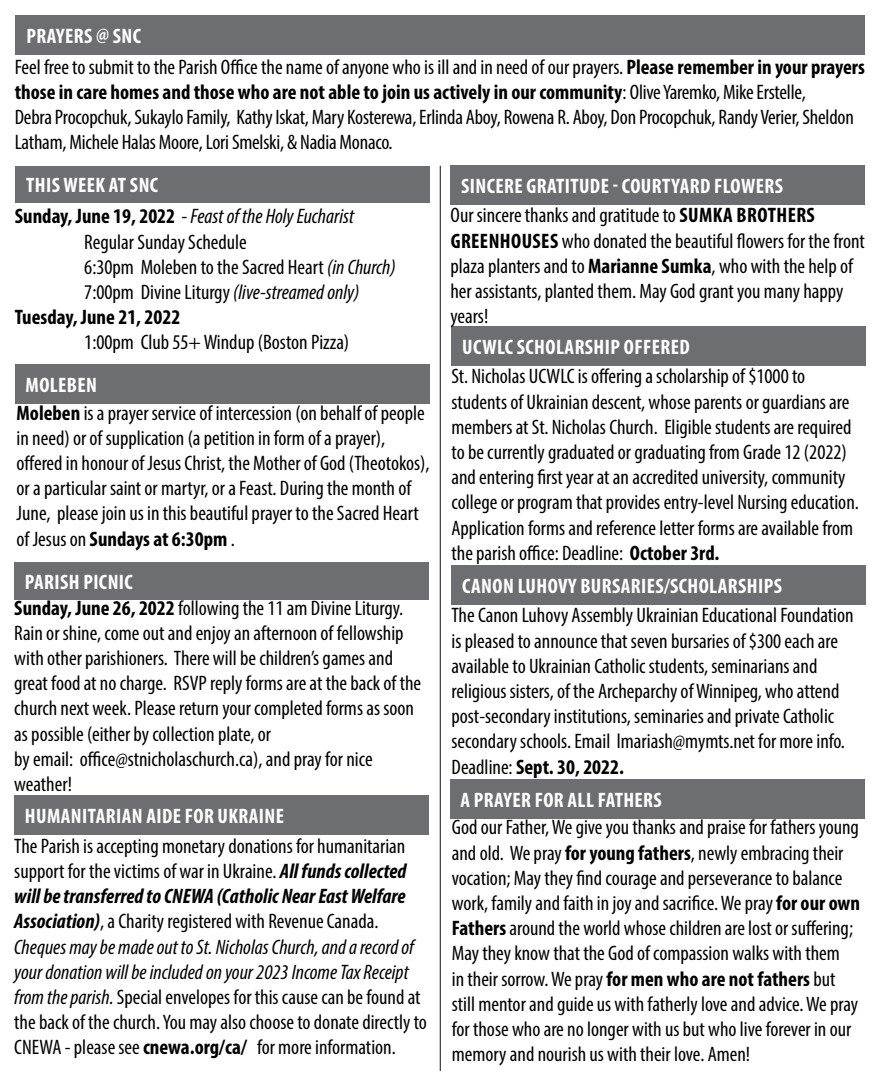
<style>
.page{position:relative;width:882px;height:1071px;background:#fff}
.page>*{position:absolute;margin:0;border:0;box-sizing:border-box;transform-origin:0 0}
.t1{font:condensed 21px/25.2px "Myriad Pro";color:#000}
.t2{font:700 condensed 21px/29.1px "Myriad Pro";letter-spacing:.02em;color:#fff}
.t3{font:italic condensed 21px/31.2px "Myriad Pro";color:#000}
.t4{font:700 condensed 21px "Myriad Pro";color:#000}
.s1{font-weight:700}
.s2{font-weight:700;font-style:normal;color:#fff}
.s3{font-weight:700;font-style:normal}
.s4{font-style:italic}
.s5{font-weight:700;color:#fff}
.s6{font-weight:700;font-style:italic}
.s7{font-weight:400;color:#000}
.s8{color:#000}
</style>
<div class="page">
<div style="left:16px;top:16px;width:849px;height:39px;background:#6d6e71"></div>
<hr style="left:440px;top:166px;width:1px;height:905px;background:#240d0d">
<div style="left:15px;top:166px;width:415px;height:37px;background:#6d6e71"></div>
<div style="left:14px;top:796px;width:415px;height:39px;background:#6d6e71"></div>
<div style="left:15px;top:365px;width:415px;height:39px;background:#6d6e71"></div>
<div style="left:452px;top:327px;width:414px;height:39px;background:#6d6e71"></div>
<div style="left:452px;top:566px;width:414px;height:39px;background:#6d6e71"></div>
<div style="left:14px;top:562px;width:415px;height:38px;background:#6d6e71"></div>
<div style="left:450px;top:166px;width:415px;height:39px;background:#6d6e71"></div>
<div style="left:450px;top:780px;width:414px;height:39px;background:#6d6e71"></div>
<p class="t2" style="left:26px;top:21px;width:116px">PRAYERS @ SNC</p>
<p class="t1" style="left:15px;top:54px;width:852px">Feel free to submit to the Parish Office the name of anyone who is ill and in need of our prayers. <span class="s1">Please remember in your prayers those in care homes and those who are not able to join us actively in our community</span>: Olive Yaremko, Mike Erstelle,<br>Debra Procopchuk, Sukaylo Family, Kathy Iskat, Mary Kosterewa, Erlinda Aboy, Rowena R. Aboy, Don Procopchuk, Randy Verier, Sheldon Latham, Michele Halas Moore, Lori Smelski, &amp; Nadia Monaco.</p>
<p class="t3" style="left:15px;top:169px;width:341px;text-indent:12px"><span class="s2">THIS WEEK AT SNC<br></span><span class="s3">Sunday, June 19, 2022</span> - Feast of the Holy Eucharist</p>
<p class="t1" style="left:84px;top:229px;width:164px">Regular Sunday Schedule</p>
<p class="t1" style="left:84px;top:254px;width:313px">6:30pm Moleben to the Sacred Heart <span class="s4">(in Church)</span></p>
<p class="t1" style="left:84px;top:279px;width:277px">7:00pm Divine Liturgy <span class="s4">(live-streamed only)</span></p>
<p class="t4" style="left:15px;top:304px;width:167px">Tuesday, June 21, 2022</p>
<p class="t1" style="left:84px;top:330px;width:267px">1:00pm Club 55+ Windup (Boston Pizza)</p>
<p class="t1" style="left:17px;top:371px;width:410px;line-height:27.3px;text-indent:9px"><span class="s5">MOLEBEN<br></span><span class="s1">Moleben</span> is a prayer service of intercession (on behalf of people</p>
<p class="t1" style="left:17px;top:425px;width:415px">in need) or of supplication (a petition in form of a prayer), offered in honour of Jesus Christ, the Mother of God (Theotokos), or a particular saint or martyr, or a Feast. During the month of June, please join us in this beautiful prayer to the Sacred Heart of Jesus on <span class="s1">Sundays at 6:30pm</span> .</p>
<p class="t1" style="left:14px;top:569px;width:408px;text-indent:11px"><span class="s5">PARISH PICNIC<br></span><span class="s1">Sunday, June 26, 2022</span> following the 11 am Divine Liturgy.<br>Rain or shine, come out and enjoy an afternoon of fellowship with other parishioners. There will be children’s games and great food at no charge. RSVP reply forms are at the back of the church next week. Please return your completed forms as soon as possible (either by collection plate, or<br>by email: office@stnicholaschurch.ca), and pray for nice weather!</p>
<p class="t2" style="left:25px;top:801px;width:261px">HUMANITARIAN AIDE FOR UKRAINE</p>
<p class="t1" style="left:14px;top:833px;width:414px">The Parish is accepting monetary donations for humanitarian support for the victims of war in Ukraine. <span class="s6">All funds collected will be transferred to CNEWA (Catholic Near East Welfare Association)</span>, a Charity registered with Revenue Canada.<br><span class="s4">Cheques may be made out to St. Nicholas Church, and a record of your donation will be included on your 2023 Income Tax Receipt from the parish.</span> Special envelopes for this cause can be found at the back of the church. You may also choose to donate directly to CNEWA - please see <span class="s1">cnewa.org/ca/</span> for more information.</p>
<p class="t2" style="left:450px;top:171px;width:366px;text-indent:11px">SINCERE GRATITUDE - COURTYARD FLOWERS<br><span class="s7">Our sincere thanks and gratitude to</span> <span class="s8">SUMKA BROTHERS</span></p>
<p class="t1" style="left:450px;top:228px;width:416px"><span class="s1">GREENHOUSES</span> who donated the beautiful flowers for the front plaza planters and to <span class="s1">Marianne Sumka</span>, who with the help of her assistants, planted them. May God grant you many happy years!</p>
<p class="t2" style="left:462px;top:332px;width:229px">UCWLC SCHOLARSHIP OFFERED</p>
<p class="t1" style="left:451px;top:364px;width:409px">St. Nicholas UCWLC is offering a scholarship of $1000 to students of Ukrainian descent, whose parents or guardians are members at St. Nicholas Church. Eligible students are required to be currently graduated or graduating from Grade 12 (2022) and entering first year at an accredited university, community college or program that provides entry-level Nursing education.<br>Application forms and reference letter forms are available from the parish office: Deadline: <span class="s1">October 3rd.</span></p>
<p class="t2" style="left:462px;top:571px;width:321px">CANON LUHOVY BURSARIES/SCHOLARSHIPS</p>
<p class="t1" style="left:451px;top:603px;width:404px">The Canon Luhovy Assembly Ukrainian Educational Foundation is pleased to announce that seven bursaries of $300 each are available to Ukrainian Catholic students, seminarians and religious sisters, of the Archeparchy of Winnipeg, who attend post-secondary institutions, seminaries and private Catholic secondary schools. Email lmariash@mymts.net for more info.<br>Deadline: <span class="s1">Sept. 30, 2022.</span></p>
<p class="t2" style="left:460px;top:785px;width:203px">A PRAYER FOR ALL FATHERS</p>
<p class="t1" style="left:452px;top:815px;width:410px">God our Father, We give you thanks and praise for fathers young and old. We pray <span class="s1">for young fathers</span>, newly embracing their vocation; May they find courage and perseverance to balance work, family and faith in joy and sacrifice. We pray <span class="s1">for our own Fathers</span> around the world whose children are lost or suffering; May they know that the God of compassion walks with them<br>in their sorrow. We pray <span class="s1">for men who are not fathers</span> but still mentor and guide us with fatherly love and advice. We pray for those who are no longer with us but who live forever in our memory and nourish us with their love. Amen!</p>
</div>
